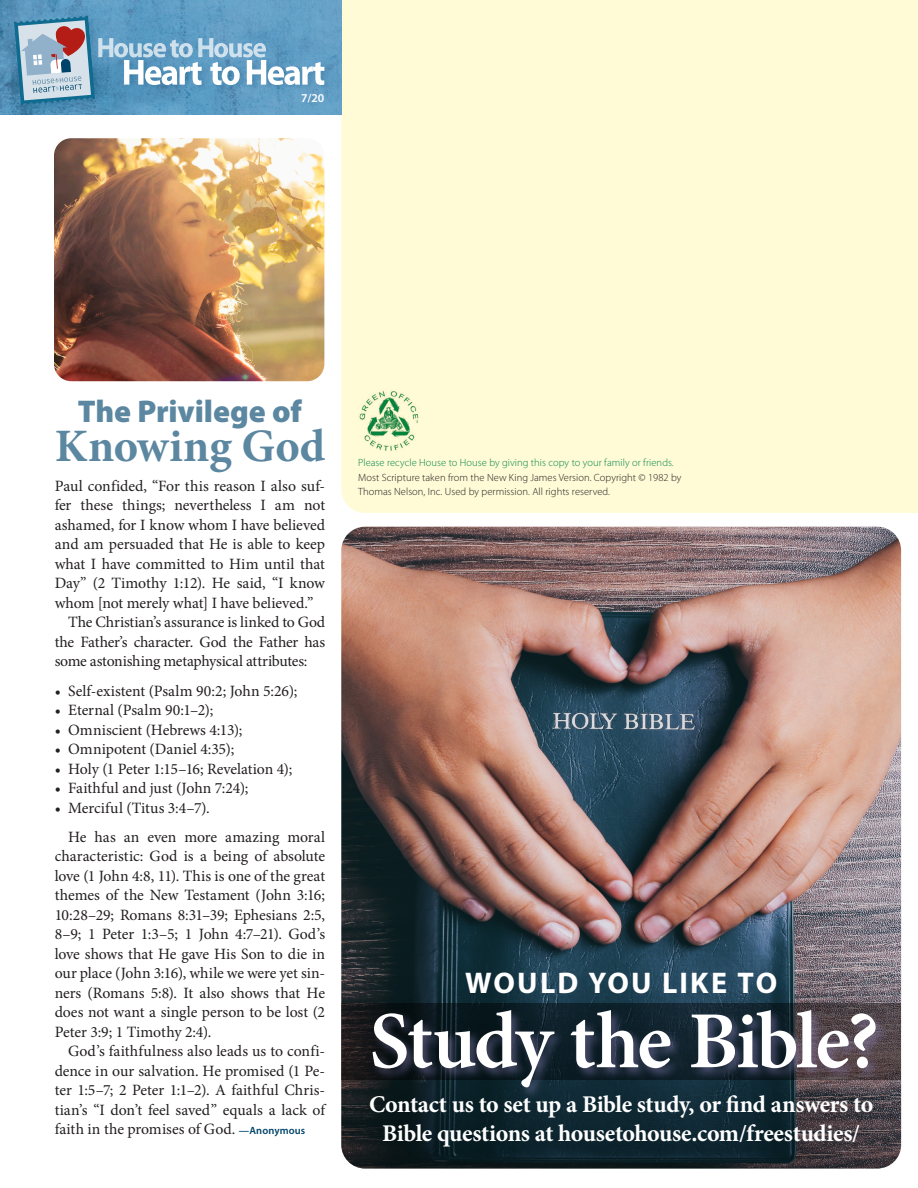
<style>
.page{position:relative;width:918px;height:1188px;background:#fff}
.page>*{position:absolute;margin:0;border:0;box-sizing:border-box;transform-origin:0 0}
.Side_Article_Heading{font:600 81px "Minion Pro";letter-spacing:-.03em;color:#fff}
.Side_Article_Heading-2{font:700 46.5px "Minion Pro";color:#5c87a1}
.Side_Article_Heading-3{font:900 31.5px "Myriad Pro";letter-spacing:-.005em;color:#5c87a1}
.Side_Article_Heading-4{font:700 30px "Myriad Pro";letter-spacing:.07em;color:#fff}
.Side_Article_Heading-5{font:700 24px/28.5px "Minion Pro";letter-spacing:-.02em;color:#fff;text-align:center}
.Body_Serif{font:15.75px/19.5px "Minion Pro";letter-spacing:-.005em;color:#231f20;text-align:justify}
.t1{font:600 12px "Myriad Pro";color:#fff}
.downloads_form{font:300 10.5px/13.5px "Myriad Pro";letter-spacing:.005em;color:#231f20}
.downloads_form-2{font:300 10.5px "Myriad Pro";letter-spacing:.005em;color:#05864b}
.s1{font-family:"Myriad Pro";font-weight:600;font-size:10.5px;color:#00446a}
</style>
<div class="page">
<img style="left:341px;top:527px;width:560px;height:637px">
<img style="left:341px;top:899px;width:560px;height:270px;border-radius:24px">
<svg style="left:341px;top:1003px;width:560px;height:77px;background:#26272c"></svg>
<div style="left:370px;top:1007px;width:518px;height:93px;background:#9288c1;opacity:.48"></div>
<div style="left:341px;top:0;width:577px;height:513px;background:#fffbd6"></div>
<img style="left:358px;top:390px;width:62px;height:62px">
<img style="left:0;top:0;width:341px;height:114px">
<div style="left:11px;top:14px;width:96px;height:103px;background:#00446a;opacity:.17"></div>
<div style="left:123px;top:57px;width:209px;height:34px;background:#00446a;opacity:.2"></div>
<svg style="left:14px;top:16px;width:310px;height:89px;background:#7ca8c5"></svg>
<img style="left:54px;top:138px;width:270px;height:243px">
<p class="t1" style="left:301px;top:91px;width:25px">7/20</p>
<p class="Side_Article_Heading-3" style="left:78px;top:390px;width:226px">The Privilege of</p>
<p class="Side_Article_Heading-2" style="left:55px;top:413px;width:272px">Knowing God</p>
<p class="Body_Serif" style="left:55px;top:476px;width:272px">Paul confided, “For this reason I also suf&shy;fer these things; nevertheless I am not ashamed, for I know whom I have believed and am persuaded that He is able to keep what I have committed to Him until that Day” (2 Timothy 1:12). He said, “I know whom [not merely what] I have believed.”</p>
<p class="Body_Serif" style="left:55px;top:613px;width:272px;text-indent:14px">The Christian’s assurance is linked to God the Father’s character. God the Father has some astonishing metaphysical attributes:</p>
<p class="Body_Serif" style="left:55px;top:681px;width:244px">• Self-existent (Psalm 90:2; John 5:26);</p>
<p class="Body_Serif" style="left:55px;top:701px;width:160px">• Eternal (Psalm 90:1–2);</p>
<p class="Body_Serif" style="left:55px;top:720px;width:189px">• Omniscient (Hebrews 4:13);</p>
<p class="Body_Serif" style="left:55px;top:740px;width:181px">• Omnipotent (Daniel 4:35);</p>
<p class="Body_Serif" style="left:55px;top:759px;width:239px">• Holy (1 Peter 1:15–16; Revelation 4);</p>
<p class="Body_Serif" style="left:55px;top:779px;width:195px">• Faithful and just (John 7:24);</p>
<p class="Body_Serif" style="left:55px;top:798px;width:157px">• Merciful (Titus 3:4–7).</p>
<p class="Body_Serif" style="left:55px;top:827px;width:272px;text-indent:14px">He has an even more amazing moral characteristic: God is a being of absolute love (1 John 4:8, 11). This is one of the great themes of the New Testament (John 3:16; 10:28–29; Romans 8:31–39; Ephesians 2:5, 8–9; 1 Peter 1:3–5; 1 John 4:7–21). God’s love shows that He gave His Son to die in our place (John 3:16), while we were yet sin&shy;ners (Romans 5:8). It also shows that He does not want a single person to be lost (2<br>Peter 3:9; 1 Timothy 2:4).</p>
<p class="Body_Serif" style="left:55px;top:1042px;width:272px;text-indent:14px">God’s faithfulness also leads us to confi&shy;dence in our salvation. He promised (1 Pe&shy;ter 1:5–7; 2 Peter 1:1–2). A faithful Chris&shy;tian’s “I don’t feel saved” equals a lack of faith in the promises of God. <span class="s1">—Anonymous</span></p>
<p class="downloads_form-2" style="left:358px;top:456px;width:317px">Please recycle House to House by giving this copy to your family or friends.</p>
<p class="downloads_form" style="left:358px;top:471px;width:325px">Most Scripture taken from the New King James Version. Copyright © 1982 by<br>Thomas Nelson, Inc. Used by permission. All rights reserved.</p>
<p class="Side_Article_Heading-4" style="left:465px;top:964px;width:314px">WOULD YOU LIKE TO</p>
<p class="Side_Article_Heading" style="left:369px;top:985px;width:511px">Study the Bible?</p>
<p class="Side_Article_Heading-5" style="left:369px;top:1090px;width:506px">Contact us to set up a Bible study, or find answers to<br>Bible questions at housetohouse.com/freestudies/</p>
</div>
